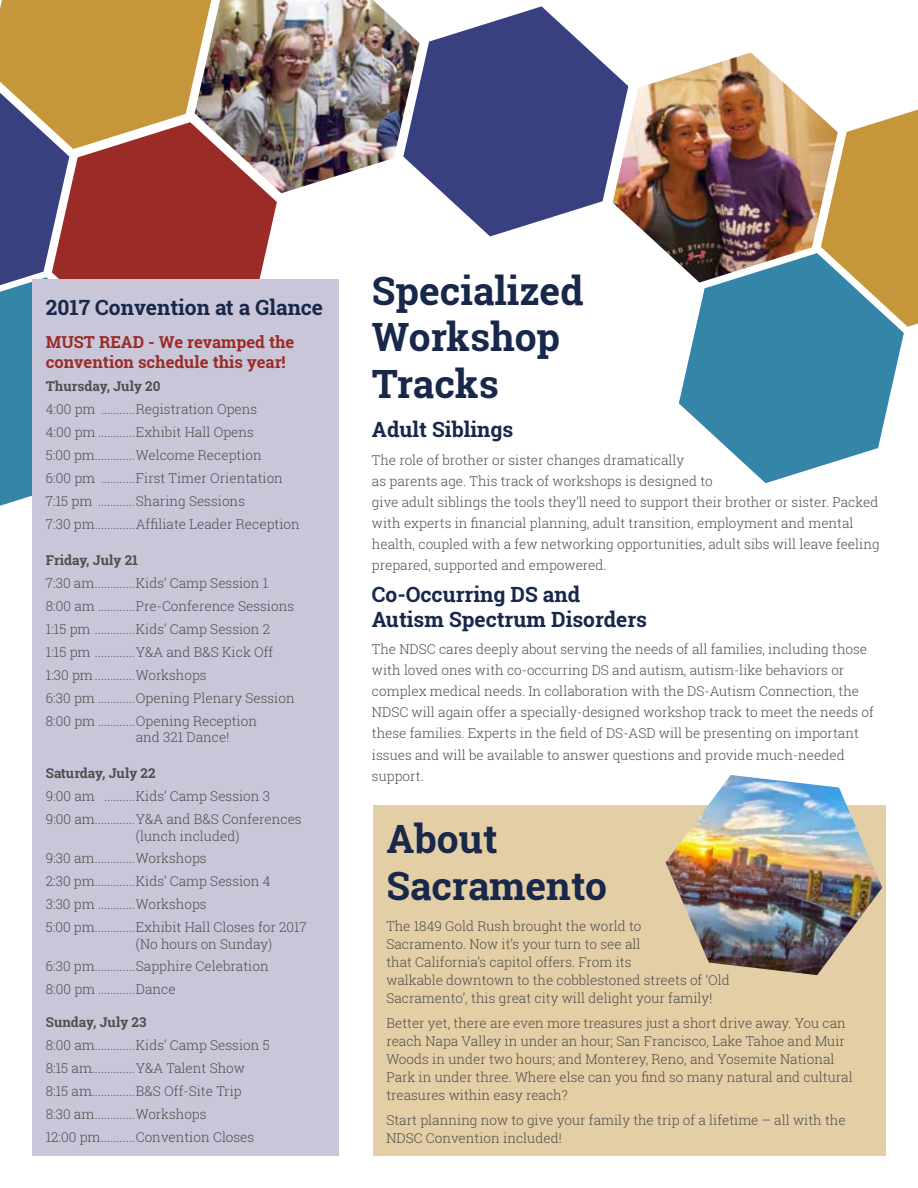
<style>
.page{position:relative;width:918px;height:1188px;background:#fff}
.page>*{position:absolute;margin:0;border:0;box-sizing:border-box;transform-origin:0 0}
.t1{font:700 39px/46.8px "Roboto Slab";color:#18284a}
.t2{font:700 21px/25.2px "Roboto Slab";color:#18284a}
.t3{font:700 16.5px/19.8px "Roboto Slab";color:#9a2b27}
.t4{font:300 13.5px/23px "Roboto Slab";color:#4f4e4e}
.t5{font:700 13.5px "Roboto Slab";color:#4f4e4e}
</style>
<div class="page">
<svg style="left:211px;top:193px;width:66px;height:86px;background:#a64542"></svg>
<div style="left:373px;top:805px;width:513px;height:351px;background:#e4cea5"></div>
<div style="left:32px;top:279px;width:307px;height:877px;background:#c9c6d9"></div>
<img style="left:211px;top:0;width:192px;height:193px">
<svg style="left:0;top:0;width:211px;height:506px"></svg>
<svg style="left:403px;top:6px;width:210px;height:230px;fill:#394080"></svg>
<img style="left:613px;top:52px;width:208px;height:212px">
<svg style="left:821px;top:110px;width:97px;height:217px;background:#cda557"></svg>
<img style="left:666px;top:775px;width:216px;height:200px">
<svg style="left:679px;top:253px;width:225px;height:230px;fill:#3485a7"></svg>
<h2 class="t2" style="left:46px;top:294px;width:279px">2017 Convention at a Glance</h2>
<p class="t3" style="left:46px;top:332px;width:250px">MUST READ - We revamped the convention schedule this year!</p>
<p class="t5" style="left:46px;top:377px;width:116px">Thursday, July 20</p>
<p class="t4" style="left:46px;top:397px;width:256px">4:00 pm ...........Registration Opens<br>4:00 pm ............Exhibit Hall Opens<br>5:00 pm.............Welcome Reception<br>6:00 pm ...........First Timer Orientation 7:15 pm ............Sharing Sessions<br>7:30 pm.............Affiliate Leader Reception</p>
<p class="t5" style="left:46px;top:551px;width:94px">Friday, July 21</p>
<p class="t4" style="left:46px;top:571px;width:250px">7:30 am.............Kids’ Camp Session 1<br>8:00 am ............Pre-Conference Sessions 1:15 pm .............Kids’ Camp Session 2<br>1:15 pm .............Y&amp;A and B&amp;S Kick Off 1:30 pm .............Workshops<br>6:30 pm ............Opening Plenary Session 8:00 pm ............Opening Reception</p>
<p class="t4" style="left:136px;top:725px;width:95px">and 321 Dance!</p>
<p class="t5" style="left:46px;top:764px;width:111px">Saturday, July 22</p>
<p class="t4" style="left:46px;top:785px;width:257px">9:00 am ..........Kids’ Camp Session 3<br>9:00 am.............Y&amp;A and B&amp;S Conferences</p>
<p class="t4" style="left:46px;top:824px;width:263px;text-indent:90px">(lunch included)<br>9:30 am.............Workshops<br>2:30 pm.............Kids’ Camp Session 4<br>3:30 pm ............Workshops<br>5:00 pm.............Exhibit Hall Closes for 2017</p>
<p class="t4" style="left:46px;top:932px;width:228px;text-indent:90px">(No hours on Sunday)<br>6:30 pm.............Sapphire Celebration<br>8:00 pm ............Dance</p>
<p class="t5" style="left:46px;top:1013px;width:102px">Sunday, July 23</p>
<p class="t4" style="left:46px;top:1034px;width:226px">8:00 am.............Kids’ Camp Session 5<br>8:15 am..............Y&amp;A Talent Show 8:15 am..............B&amp;S Off-Site Trip 8:30 am.............Workshops<br>12:00 pm...........Convention Closes</p>
<h1 class="t1" style="left:372px;top:267px;width:213px">Specialized<br>Workshop<br>Tracks</h1>
<h2 class="t2" style="left:372px;top:416px;width:143px">Adult Siblings</h2>
<p class="t4" style="left:372px;top:449px;width:509px;line-height:21px">The role of brother or sister changes dramatically<br>as parents age. This track of workshops is designed to<br>give adult siblings the tools they’ll need to support their brother or sister. Packed with experts in financial planning, adult transition, employment and mental health, coupled with a few networking opportunities, adult sibs will leave feeling prepared, supported and empowered.</p>
<h2 class="t2" style="left:372px;top:581px;width:277px">Co-Occurring DS and<br>Autism Spectrum Disorders</h2>
<p class="t4" style="left:372px;top:639px;width:503px;line-height:21px">The NDSC cares deeply about serving the needs of all families, including those with loved ones with co-occurring DS and autism, autism-like behaviors or complex medical needs. In collaboration with the DS-Autism Connection, the NDSC will again offer a specially-designed workshop track to meet the needs of these families. Experts in the field of DS-ASD will be presenting on important issues and will be available to answer questions and provide much-needed support.</p>
<h1 class="t1" style="left:386px;top:815px;width:222px">About<br>Sacramento</h1>
<p class="t4" style="left:386px;top:917px;width:345px;line-height:18px">The 1849 Gold Rush brought the world to<br>Sacramento. Now it’s your turn to see all<br>that California’s capitol offers. From its<br>walkable downtown to the cobblestoned streets of ‘Old Sacramento’, this great city will delight your family!</p>
<p class="t4" style="left:386px;top:1014px;width:468px;line-height:18px">Better yet, there are even more treasures just a short drive away. You can reach Napa Valley in under an hour; San Francisco, Lake Tahoe and Muir Woods in under two hours; and Monterey, Reno, and Yosemite National Park in under three. Where else can you find so many natural and cultural treasures within easy reach?</p>
<p class="t4" style="left:386px;top:1111px;width:461px;line-height:18px">Start planning now to give your family the trip of a lifetime – all with the<br>NDSC Convention included!</p>
</div>
